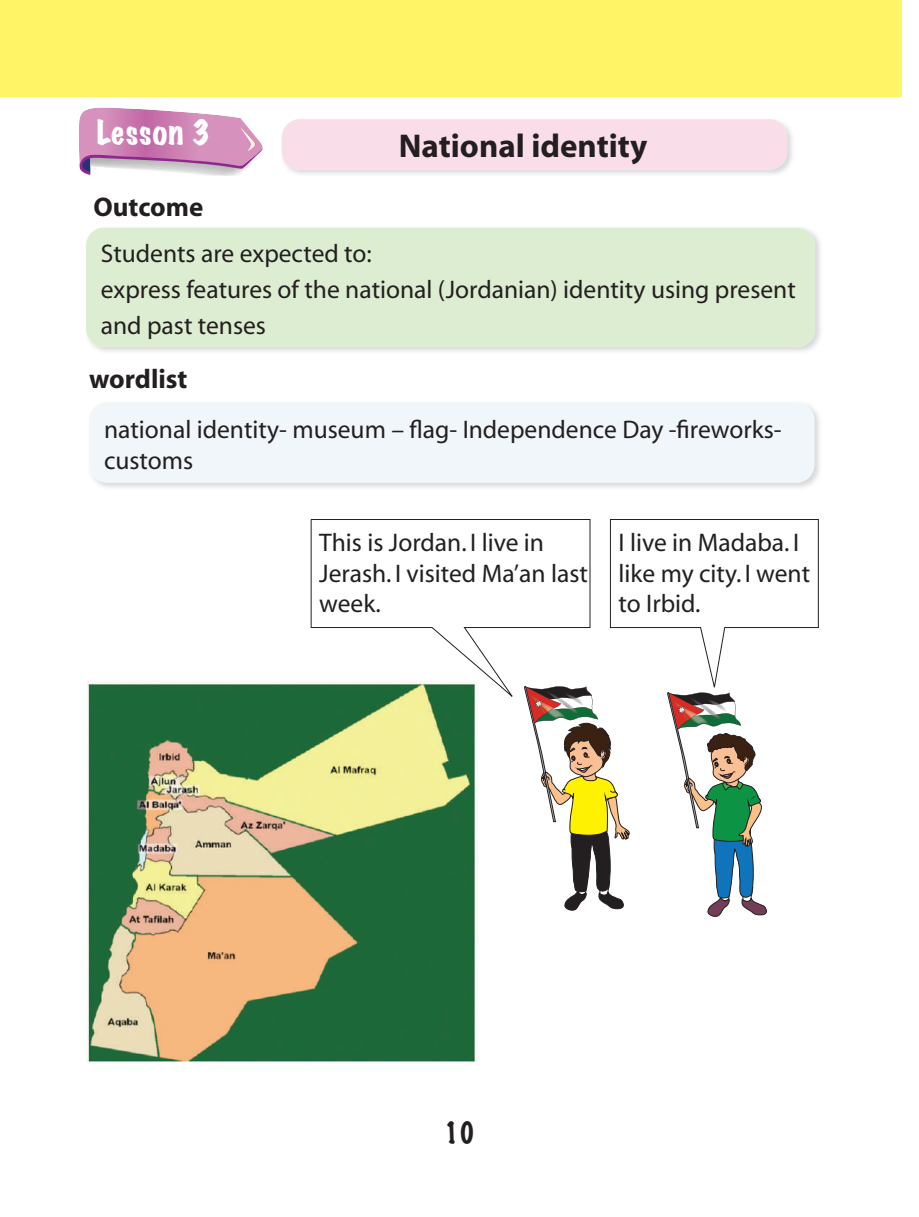
<style>
.page{position:relative;width:919px;height:1217px;background:#fff}
.page>*{position:absolute;margin:0;border:0;box-sizing:border-box;transform-origin:0 0}
.t1{font:700 33px "Myriad";color:#231f20}
.t2{font:expanded 30px "Marker Felt";letter-spacing:.04em;color:#fff}
.t3{font:700 27px "Myriad";color:#231f20}
.t4{font:100 27px "Marker Felt";color:#231f20}
.t5{font:25.5px/30.6px "Myriad";color:#231f20}
</style>
<div class="page">
<img style="left:91px;top:404px;width:729px;height:84px">
<div style="left:89px;top:402px;width:725px;height:80px;background:#f0f6fa;border-radius:18px"></div>
<div style="left:86px;top:227px;width:729px;height:120px;background:#ddedd1;border-radius:18px"></div>
<div style="left:0;top:0;width:901px;height:96px;background:#fff466"></div>
<svg style="left:79px;top:108px;width:184px;height:68px"></svg>
<div style="left:282px;top:119px;width:505px;height:51px;background:#f9deea;border-radius:18px"></div>
<img style="left:87px;top:680px;width:391px;height:382px">
<svg style="left:310px;top:519px;width:213px;height:181px"></svg>
<svg style="left:523px;top:519px;width:296px;height:397px"></svg>
<p class="t2" style="left:97px;top:117px;width:115px">Lesson 3</p>
<p class="t3" style="left:93px;top:197px;width:111px">Outcome</p>
<p class="t1" style="left:399px;top:133px;width:250px">National identity</p>
<p class="t5" style="left:101px;top:238px;width:696px;line-height:36px">Students are expected to:<br>express features of the national (Jordanian) identity using present and past tenses</p>
<p class="t3" style="left:89px;top:369px;width:100px">wordlist</p>
<p class="t5" style="left:104px;top:416px;width:679px">national identity- museum – flag- Independence Day -fireworks&shy;customs</p>
<p class="t5" style="left:319px;top:529px;width:270px">This is Jordan. I live in<br>Jerash. I visited Ma’an last week.</p>
<p class="t5" style="left:618px;top:529px;width:193px">I live in Madaba. I like my city. I went to Irbid.</p>
<p class="t4" style="left:444px;top:1119px;width:32px">10</p>
</div>
